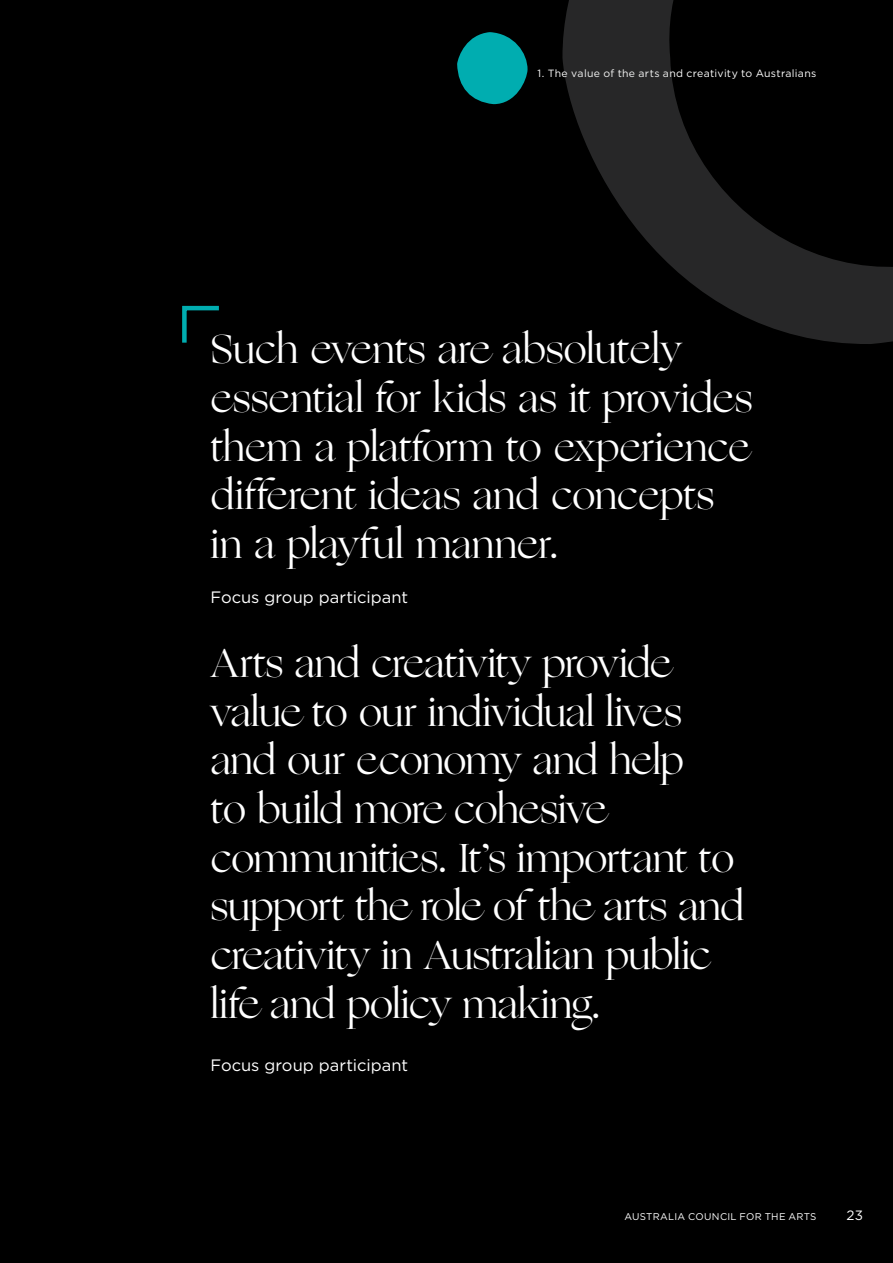
<style>
.page{position:relative;width:893px;height:1263px;background:#000}
.page>*{position:absolute;margin:0;border:0;box-sizing:border-box;transform-origin:0 0}
.t1{font:40.5px/48.6px "Ogg";letter-spacing:-.015em;color:#fff}
.t2{font:16.5px "Gotham";color:#fff}
.t3{font:13.5px "Gotham";color:#fff}
.t4{font:10.5px "Gotham";letter-spacing:.03em;color:#fff}
.t5{font:9.75px "Gotham";letter-spacing:.03em;color:#fff}
</style>
<div class="page">
<svg style="left:182px;top:305px;width:37px;height:38px"></svg>
<svg style="left:562px;top:0;width:331px;height:344px"></svg>
<div style="left:457px;top:32px;width:71px;height:72px;background:#00adb0;border-radius:33px"></div>
<p class="t4" style="left:537px;top:66px;width:280px">1. The value of the arts and creativity to Australians</p>
<p class="t1" style="left:210px;top:325px;width:544px">Such events are absolutely essential for kids as it provides them a platform to experience different ideas and concepts in a playful manner.</p>
<p class="t2" style="left:210px;top:587px;width:199px">Focus group participant</p>
<p class="t1" style="left:210px;top:639px;width:535px">Arts and creativity provide value to our individual lives and our economy and help<br>to build more cohesive communities. It’s important to support the role of the arts and creativity in Australian public life and policy making.</p>
<p class="t2" style="left:210px;top:1055px;width:199px">Focus group participant</p>
<p class="t5" style="left:624px;top:1210px;width:194px">AUSTRALIA COUNCIL FOR THE ARTS</p>
<p class="t3" style="left:846px;top:1207px;width:18px">23</p>
</div>
